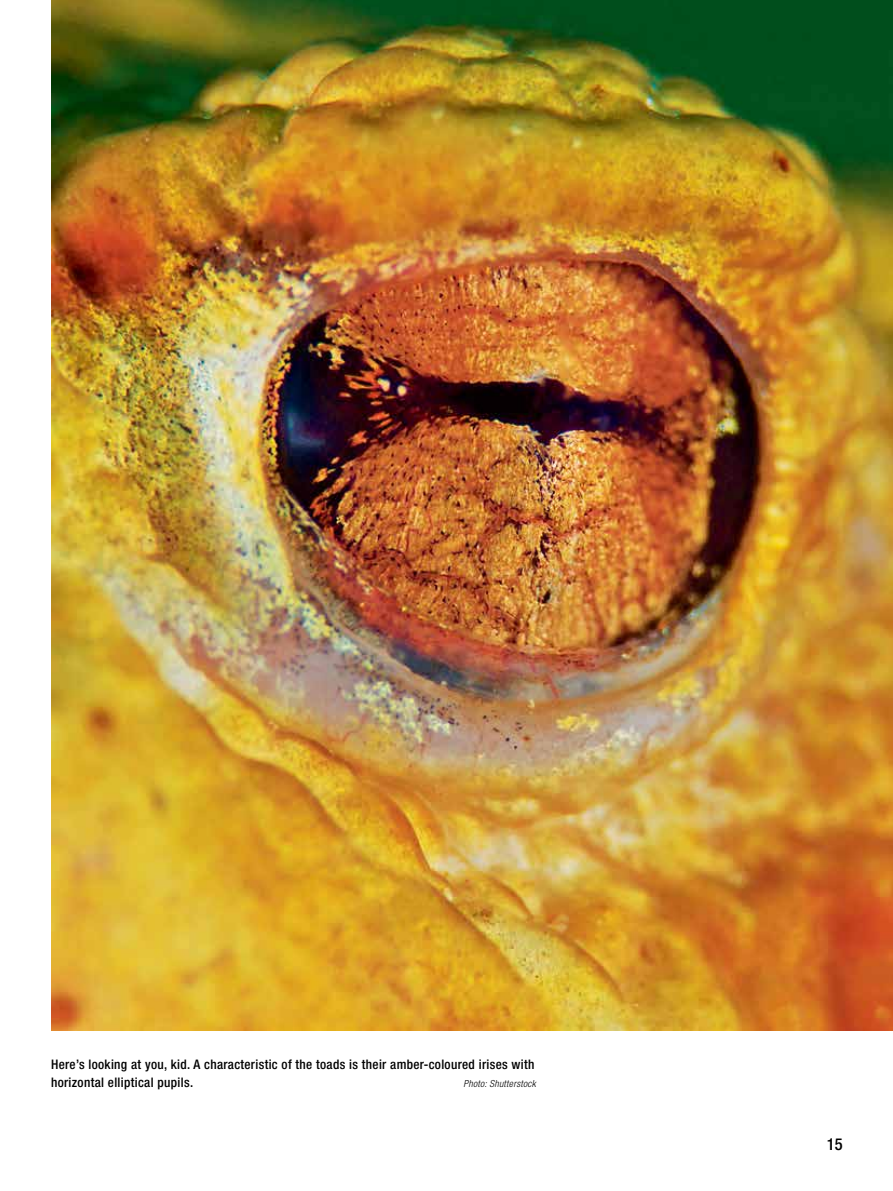
<style>
.page{position:relative;width:893px;height:1191px;background:#fff}
.page>*{position:absolute;margin:0;border:0;box-sizing:border-box;transform-origin:0 0}
.t1{font:500 condensed 16.5px "Helvetica Neue LT Std";color:#000}
.t2{font:500 condensed 13.2px/18px "Helvetica Neue LT Std";letter-spacing:.025em;color:#000}
.t3{font:italic 300 condensed 9.75px "Helvetica Neue LT Std";letter-spacing:.03em;color:#000}
</style>
<div class="page">
<img style="left:51px;top:0;width:842px;height:1031px">
<p class="t2" style="left:51px;top:1054px;width:485px">Here’s looking at you, kid. A characteristic of the toads is their amber-coloured irises with horizontal elliptical pupils.</p>
<p class="t3" style="left:463px;top:1077px;width:74px">Photo: Shutterstock</p>
<p class="t1" style="left:827px;top:1134px;width:17px">15</p>
</div>
